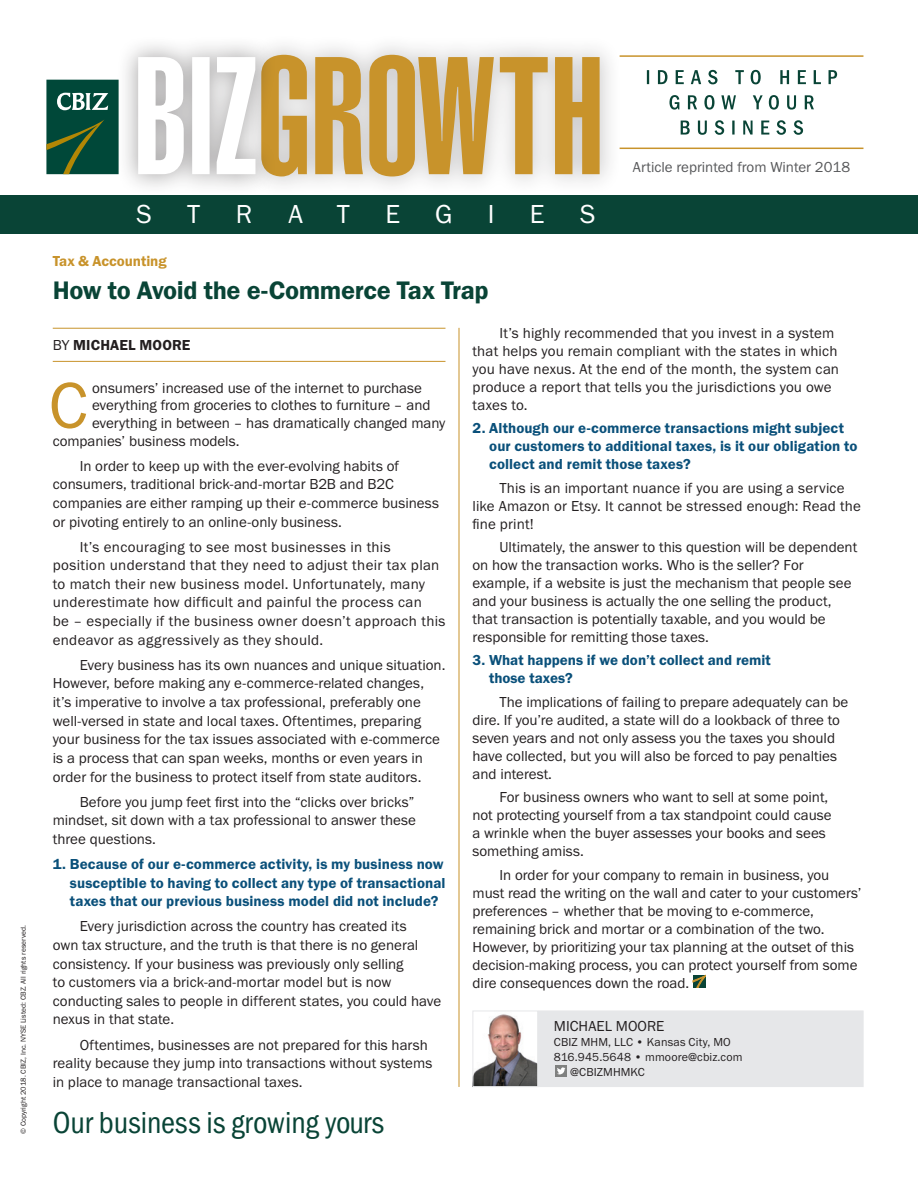
<style>
.page{position:relative;width:918px;height:1188px;background:#fff}
.page>*{position:absolute;margin:0;border:0;box-sizing:border-box;transform-origin:0 0}
.t1{font:66.75px "Franklin Gothic URW Boo";color:#c8932b}
.t2{font:31.5px "Franklin Gothic URW Con Boo";color:#094436}
.t3{font:27px "Franklin Gothic URW Boo";color:#fff}
.t4{font:26.25px "Franklin Gothic URW Dem";letter-spacing:-.015em;color:#094436}
.t5{font:15px/18px "Franklin Gothic URW Boo";color:#231f20}
.List_Paragraph{font:15px/18px "Franklin Gothic URW Dem";letter-spacing:.005em;color:#0a507a}
.t6{font:15px/18.6px "Franklin Gothic URW Boo";letter-spacing:.02em;color:#231f20}
.t7{font:15px "Franklin Gothic URW Boo";color:#57585a}
.t8{font:15px "Franklin Gothic URW Dem";letter-spacing:-.005em;color:#c8932b}
.t9{font:15px "Franklin Gothic URW Dem";letter-spacing:.01em;color:#231f20}
.t10{font:12px "Franklin Gothic URW Boo";letter-spacing:.01em;color:#231f20}
.t11{font:7.5px "Franklin Gothic URW Boo";color:#231f20}
.s1{font-family:"Franklin Gothic URW Boo"}
</style>
<div class="page">
<div style="left:0;top:195px;width:918px;height:38px;background:#094436"></div>
<svg style="left:681px;top:120px;width:122px;height:15px"></svg>
<svg style="left:669px;top:95px;width:145px;height:15px"></svg>
<svg style="left:647px;top:70px;width:190px;height:14px"></svg>
<div style="left:46px;top:80px;width:73px;height:94px;background:#004839"></div>
<svg style="left:46px;top:120px;width:58px;height:54px"></svg>
<svg style="left:57px;top:93px;width:51px;height:17px"></svg>
<div style="left:239px;top:33px;width:383px;height:165px;background:#231f20;opacity:.25"></div>
<svg style="left:278px;top:55px;width:322px;height:121px;background:#d2b273"></svg>
<div style="left:116px;top:35px;width:162px;height:162px;background:#231f20;opacity:.4"></div>
<svg style="left:138px;top:57px;width:117px;height:117px"></svg>
<svg style="left:693px;top:975px;width:13px;height:13px"></svg>
<hr style="left:53px;top:328px;width:392px;height:1px;background:#c8932b">
<hr style="left:53px;top:361px;width:392px;height:1px;background:#c8932b">
<hr style="left:459px;top:328px;width:1px;height:759px;background:#c8932b">
<hr style="left:620px;top:55px;width:243px;height:2px;background:#c8932b">
<hr style="left:620px;top:148px;width:243px;height:1px;background:#c8932b">
<div style="left:472px;top:1011px;width:391px;height:76px;background:#e6e7e9"></div>
<img style="left:474px;top:1013px;width:62px;height:72px">
<div style="left:472px;top:1011px;width:66px;height:76px;border:1px solid #e6e7e9"></div>
<div style="left:555px;top:1065px;width:12px;height:12px;background:#808180"></div>
<svg style="left:557px;top:1067px;width:8px;height:7px"></svg>
<p class="t11" style="left:19px;top:1134px;width:210px;rotate:-90deg">© Copyright 2018. CBIZ, Inc. NYSE Listed: CBZ. All rights reserved.</p>
<p class="t3" style="left:137px;top:197px;width:17px">S</p>
<p class="t3" style="left:187px;top:197px;width:15px">T</p>
<p class="t3" style="left:236px;top:197px;width:18px">R</p>
<p class="t3" style="left:288px;top:197px;width:16px">A</p>
<p class="t3" style="left:337px;top:197px;width:15px">T</p>
<p class="t3" style="left:386px;top:197px;width:16px">E</p>
<p class="t3" style="left:435px;top:197px;width:19px">G</p>
<p class="t3" style="left:488px;top:197px;width:8px">I</p>
<p class="t3" style="left:530px;top:197px;width:16px">E</p>
<p class="t3" style="left:580px;top:197px;width:17px">S</p>
<p class="t7" style="left:633px;top:158px;width:219px">Article reprinted from Winter 2018</p>
<p class="t8" style="left:53px;top:251px;width:115px">Tax &amp; Accounting</p>
<p class="t4" style="left:53px;top:275px;width:438px">How to Avoid the e-Commerce Tax Trap</p>
<p class="t5" style="left:472px;top:324px;width:368px;text-indent:27px">It’s highly recommended that you invest in a system that helps you remain compliant with the states in which you have nexus. At the end of the month, the system can produce a report that tells you the jurisdictions you owe taxes to.</p>
<p class="List_Paragraph" style="left:489px;top:419px;width:370px;text-indent:-17px">2. Although our e-commerce transactions might subject our customers to additional taxes, is it our obligation to collect and remit those taxes?</p>
<p class="t5" style="left:472px;top:478px;width:390px;text-indent:27px">This is an important nuance if you are using a service like Amazon or Etsy. It cannot be stressed enough: Read the fine print!</p>
<p class="t5" style="left:472px;top:538px;width:386px;text-indent:27px">Ultimately, the answer to this question will be dependent on how the transaction works. Who is the seller? For example, if a website is just the mechanism that people see and your business is actually the one selling the product, that transaction is potentially taxable, and you would be responsible for remitting those taxes.</p>
<p class="List_Paragraph" style="left:489px;top:651px;width:283px;text-indent:-17px">3. What happens if we don’t collect and remit those taxes?</p>
<p class="t5" style="left:472px;top:693px;width:377px;text-indent:27px">The implications of failing to prepare adequately can be dire. If you’re audited, a state will do a lookback of three to seven years and not only assess you the taxes you should have collected, but you will also be forced to pay penalties and interest.</p>
<p class="t5" style="left:472px;top:788px;width:361px;text-indent:27px">For business owners who want to sell at some point, not protecting yourself from a tax standpoint could cause a wrinkle when the buyer assesses your books and sees something amiss.</p>
<p class="t5" style="left:472px;top:865px;width:391px;text-indent:27px">In order for your company to remain in business, you must read the writing on the wall and cater to your customers’ preferences – whether that be moving to e-commerce, remaining brick and mortar or a combination of the two.<br>However, by prioritizing your tax planning at the outset of this decision-making process, you can protect yourself from some dire consequences down the road.</p>
<p class="t9" style="left:53px;top:336px;width:139px"><span class="s1">BY</span> MICHAEL MOORE</p>
<p class="t1" style="left:49px;top:364px;width:40px">C</p>
<p class="t5" style="left:92px;top:379px;width:331px">onsumers’ increased use of the internet to purchase</p>
<p class="t5" style="left:92px;top:396px;width:340px">everything from groceries to clothes to furniture – and</p>
<p class="t5" style="left:92px;top:413px;width:355px">everything in between – has dramatically changed many</p>
<p class="t5" style="left:53px;top:431px;width:188px">companies’ business models.</p>
<p class="t5" style="left:53px;top:456px;width:388px;line-height:18.6px;text-indent:27px">In order to keep up with the ever-evolving habits of consumers, traditional brick-and-mortar B2B and B2C companies are either ramping up their e-commerce business or pivoting entirely to an online-only business.</p>
<p class="t6" style="left:53px;top:537px;width:394px;text-indent:27px">It’s encouraging to see most businesses in this position understand that they need to adjust their tax plan to match their new business model. Unfortunately, many underestimate how difficult and painful the process can<br>be – especially if the business owner doesn’t approach this endeavor as aggressively as they should.</p>
<p class="t5" style="left:53px;top:655px;width:394px;line-height:18.6px;text-indent:27px">Every business has its own nuances and unique situation.<br>However, before making any e-commerce-related changes, it’s imperative to involve a tax professional, preferably one well-versed in state and local taxes. Oftentimes, preparing your business for the tax issues associated with e-commerce is a process that can span weeks, months or even years in order for the business to protect itself from state auditors.</p>
<p class="t5" style="left:53px;top:792px;width:365px;line-height:18.6px;text-align:justify;text-indent:27px">Before you jump feet first into the “clicks over bricks” mindset, sit down with a tax professional to answer these three questions.</p>
<p class="List_Paragraph" style="left:70px;top:854px;width:377px;line-height:18.6px;text-indent:-17px">1. Because of our e-commerce activity, is my business now susceptible to having to collect any type of transactional taxes that our previous business model did not include?</p>
<p class="t5" style="left:53px;top:917px;width:390px;line-height:18.6px;text-indent:27px">Every jurisdiction across the country has created its<br>own tax structure, and the truth is that there is no general consistency. If your business was previously only selling<br>to customers via a brick-and-mortar model but is now conducting sales to people in different states, you could have nexus in that state.</p>
<p class="t5" style="left:53px;top:1035px;width:381px;line-height:18.6px;text-indent:27px">Oftentimes, businesses are not prepared for this harsh reality because they jump into transactions without systems in place to manage transactional taxes.</p>
<p class="t5" style="left:554px;top:1017px;width:112px">MICHAEL MOORE</p>
<p class="t10" style="left:554px;top:1035px;width:178px">CBIZ MHM, LLC • Kansas City, MO</p>
<p class="t10" style="left:554px;top:1050px;width:190px">816.945.5648 • mmoore@cbiz.com</p>
<p class="t10" style="left:570px;top:1065px;width:76px">@CBIZMHMKC</p>
<p class="t2" style="left:53px;top:1104px;width:333px">Our business is growing yours</p>
</div>
